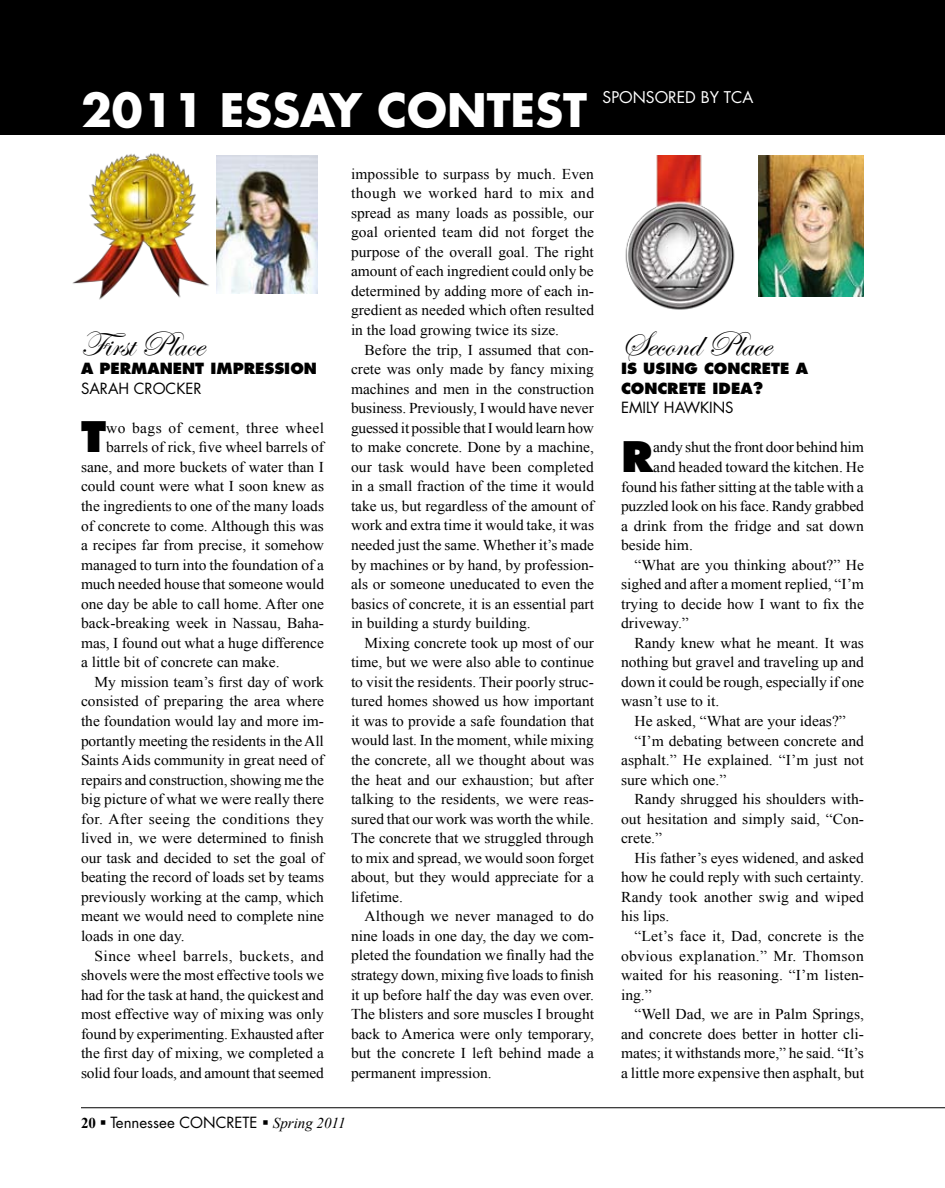
<style>
.page{position:relative;width:945px;height:1188px;background:#fff}
.page>*{position:absolute;margin:0;border:0;box-sizing:border-box;transform-origin:0 0}
.t1{font:700 45px "Futura";color:#fff}
.t2{font:800 40.95px "Futura";color:#000}
.t3{font:800 40.95px "Futura";color:#000;scale:1.04 1}
.t4{font:36px "Edwardian Script ITC";color:#000}
.t5{font:15.75px "Futura";color:#fff}
.t6{font:15px/19.5px "Times New Roman";color:#000;text-align:justify}
.t7{font:15px "Times New Roman";color:#000;scale:1.04 1}
.t8{font:15px "Futura";color:#000}
.t9{font:15px "Times New Roman";letter-spacing:.03em;color:#000}
.t10{font:800 15px/19.5px "Futura";color:#000}
.t11{font:15px "Times New Roman";letter-spacing:.02em;color:#000}
.t12{font:15px "Times New Roman";letter-spacing:.025em;color:#000;scale:1.04 1}
.s1{font-family:"Times New Roman";font-weight:700}
.s2{font-family:"Times New Roman";font-style:italic}
</style>
<div class="page">
<hr style="left:81px;top:1107px;width:864px;height:1px;background:#000">
<div style="left:0;top:0;width:945px;height:135px;background:#000"></div>
<img style="left:625px;top:155px;width:110px;height:155px">
<img style="left:758px;top:155px;width:106px;height:141px">
<img style="left:72px;top:153px;width:137px;height:147px">
<img style="left:216px;top:155px;width:101px;height:138px">
<h1 class="t1" style="left:81px;top:78px;width:500px">2011 ESSAY CONTEST</h1>
<p class="t5" style="left:603px;top:86px;width:152px">SPONSORED BY TCA</p>
<h3 class="t4" style="left:81px;top:324px;width:124px">First Place</h3>
<p class="t10" style="left:81px;top:359px;width:238px">A PERMANENT IMPRESSION</p>
<p class="t8" style="left:81px;top:378px;width:122px">SARAH CROC KER</p>
<h2 class="t2" style="left:81px;top:412px;width:26px">T</h2>
<p class="t9" style="left:106px;top:418px;width:219px">wo bags of cement, three wheel</p>
<p class="t6" style="left:106px;top:437px;width:219px">barrels of rick, five wheel barrels of</p>
<p class="t6" style="left:81px;top:457px;width:244px">sane, and more buckets of water than I</p>
<p class="t6" style="left:81px;top:476px;width:245px">could count were what I soon knew as</p>
<p class="t6" style="left:81px;top:496px;width:245px">the ingredients to one of the many loads</p>
<p class="t6" style="left:81px;top:516px;width:244px">of concrete to come. Although this was</p>
<p class="t6" style="left:81px;top:535px;width:244px">a recipes far from precise, it somehow</p>
<p class="t6" style="left:81px;top:555px;width:245px">managed to turn into the foundation of a</p>
<p class="t6" style="left:81px;top:574px;width:245px">much needed house that someone would</p>
<p class="t6" style="left:81px;top:594px;width:245px">one day be able to call home. After one</p>
<p class="t6" style="left:81px;top:613px;width:245px">back-breaking week in Nassau, Baha-</p>
<p class="t6" style="left:81px;top:633px;width:245px">mas, I found out what a huge difference</p>
<p class="t6" style="left:81px;top:652px;width:200px">a little bit of concrete can make.</p>
<p class="t6" style="left:95px;top:672px;width:231px">My mission team’s first day of work</p>
<p class="t6" style="left:81px;top:691px;width:245px">consisted of preparing the area where</p>
<p class="t6" style="left:81px;top:711px;width:245px">the foundation would lay and more im-</p>
<p class="t6" style="left:81px;top:731px;width:244px">portantly meeting the residents in the All</p>
<p class="t6" style="left:81px;top:750px;width:245px">Saints Aids community in great need of</p>
<p class="t6" style="left:81px;top:770px;width:245px">repairs and construction, showing me the</p>
<p class="t6" style="left:81px;top:789px;width:245px">big picture of what we were really there</p>
<p class="t11" style="left:81px;top:809px;width:244px">for. After seeing the conditions they</p>
<p class="t6" style="left:81px;top:828px;width:245px">lived in, we were determined to finish</p>
<p class="t6" style="left:81px;top:848px;width:245px">our task and decided to set the goal of</p>
<p class="t6" style="left:81px;top:867px;width:245px">beating the record of loads set by teams</p>
<p class="t6" style="left:81px;top:887px;width:245px">previously working at the camp, which</p>
<p class="t6" style="left:81px;top:906px;width:245px">meant we would need to complete nine</p>
<p class="t6" style="left:81px;top:926px;width:105px">loads in one day.</p>
<p class="t9" style="left:95px;top:945px;width:231px">Since wheel barrels, buckets, and</p>
<p class="t6" style="left:81px;top:965px;width:244px">shovels were the most effective tools we</p>
<p class="t6" style="left:81px;top:985px;width:245px">had for the task at hand, the quickest and</p>
<p class="t6" style="left:81px;top:1004px;width:245px">most effective way of mixing was only</p>
<p class="t6" style="left:81px;top:1024px;width:244px">found by experimenting. Exhausted after</p>
<p class="t6" style="left:81px;top:1043px;width:244px">the first day of mixing, we completed a</p>
<p class="t6" style="left:81px;top:1063px;width:244px">solid four loads, and amount that seemed</p>
<p class="t6" style="left:351px;top:164px;width:245px">impossible to surpass by much. Even though we worked hard to mix and spread as many loads as possible, our goal oriented team did not forget the purpose of the overall goal. The right amount of each ingredient could only be determined by adding more of each in&shy;gredient as needed which often resulted in the load growing twice its size.</p>
<p class="t6" style="left:351px;top:340px;width:245px;text-indent:14px">Before the trip, I assumed that con&shy;crete was only made by fancy mixing machines and men in the construction business. Previously, I would have never guessed it possible that I would learn how to make concrete. Done by a machine, our task would have been completed in a small fraction of the time it would take us, but regardless of the amount of work and extra time it would take, it was needed just the same. Whether it’s made by machines or by hand, by profession&shy;als or someone uneducated to even the basics of concrete, it is an essential part in building a sturdy building.</p>
<p class="t6" style="left:351px;top:633px;width:245px;text-indent:14px">Mixing concrete took up most of our time, but we were also able to continue to visit the residents. Their poorly struc&shy;tured homes showed us how important it was to provide a safe foundation that would last. In the moment, while mixing the concrete, all we thought about was the heat and our exhaustion; but after talking to the residents, we were reas&shy;sured that our work was worth the while.<br>The concrete that we struggled through to mix and spread, we would soon forget about, but they would appreciate for a lifetime.</p>
<p class="t6" style="left:351px;top:906px;width:245px;text-indent:14px">Although we never managed to do nine loads in one day, the day we com&shy;pleted the foundation we finally had the strategy down, mixing five loads to finish it up before half the day was even over.<br>The blisters and sore muscles I brought back to America were only temporary, but the concrete I left behind made a permanent impression.</p>
<p class="t8" style="left:81px;top:1112px;width:266px"><span class="s1">20</span> ▪ TENNESSEE CONC RETE ▪ <span class="s2">Spring 2011</span></p>
<h3 class="t4" style="left:621px;top:324px;width:151px">Second Place</h3>
<p class="t10" style="left:621px;top:359px;width:189px">IS USING CONCRETE A<br>CONCRETE IDEA?</p>
<p class="t8" style="left:621px;top:397px;width:114px">EMILY HAWKINS</p>
<h2 class="t3" style="left:621px;top:431px;width:31px">R</h2>
<p class="t7" style="left:653px;top:437px;width:204px">andy shut the front door behind him</p>
<p class="t7" style="left:653px;top:457px;width:204px">and headed toward the kitchen. He</p>
<p class="t7" style="left:621px;top:476px;width:235px">found his father sitting at the table with a</p>
<p class="t7" style="left:621px;top:496px;width:235px">puzzled look on his face. Randy grabbed</p>
<p class="t7" style="left:621px;top:515px;width:235px">a drink from the fridge and sat down</p>
<p class="t7" style="left:621px;top:535px;width:71px">beside him.</p>
<p class="t7" style="left:634px;top:555px;width:222px">“What are you thinking about?” He</p>
<p class="t7" style="left:621px;top:574px;width:235px">sighed and after a moment replied, “I’m</p>
<p class="t7" style="left:621px;top:594px;width:235px">trying to decide how I want to fix the</p>
<p class="t7" style="left:621px;top:613px;width:67px">driveway.”</p>
<p class="t7" style="left:634px;top:633px;width:222px">Randy knew what he meant. It was</p>
<p class="t7" style="left:621px;top:652px;width:235px">nothing but gravel and traveling up and</p>
<p class="t7" style="left:621px;top:672px;width:235px">down it could be rough, especially if one</p>
<p class="t7" style="left:621px;top:691px;width:96px">wasn’t use to it.</p>
<p class="t7" style="left:634px;top:711px;width:205px">He asked, “What are your ideas?”</p>
<p class="t7" style="left:634px;top:730px;width:222px">“I’m debating between concrete and</p>
<p class="t7" style="left:621px;top:750px;width:235px">asphalt.” He explained. “I’m just not</p>
<p class="t7" style="left:621px;top:770px;width:103px">sure which one.”</p>
<p class="t7" style="left:634px;top:789px;width:222px">Randy shrugged his shoulders with-</p>
<p class="t7" style="left:621px;top:809px;width:235px">out hesitation and simply said, “Con-</p>
<p class="t7" style="left:621px;top:828px;width:41px">crete.”</p>
<p class="t7" style="left:634px;top:848px;width:222px">His father’s eyes widened, and asked</p>
<p class="t7" style="left:621px;top:867px;width:235px">how he could reply with such certainty.</p>
<p class="t7" style="left:621px;top:887px;width:235px">Randy took another swig and wiped</p>
<p class="t7" style="left:621px;top:906px;width:48px">his lips.</p>
<p class="t7" style="left:634px;top:926px;width:222px">“Let’s face it, Dad, concrete is the</p>
<p class="t12" style="left:621px;top:945px;width:235px">obvious explanation.” Mr. Thomson</p>
<p class="t7" style="left:621px;top:965px;width:235px">waited for his reasoning. “I’m listen-</p>
<p class="t7" style="left:621px;top:985px;width:31px">ing.”</p>
<p class="t7" style="left:634px;top:1004px;width:222px">“Well Dad, we are in Palm Springs,</p>
<p class="t7" style="left:621px;top:1024px;width:235px">and concrete does better in hotter cli-</p>
<p class="t7" style="left:621px;top:1043px;width:235px">mates; it withstands more,” he said. “It’s</p>
<p class="t7" style="left:621px;top:1063px;width:235px">a little more expensive then asphalt, but</p>
</div>
